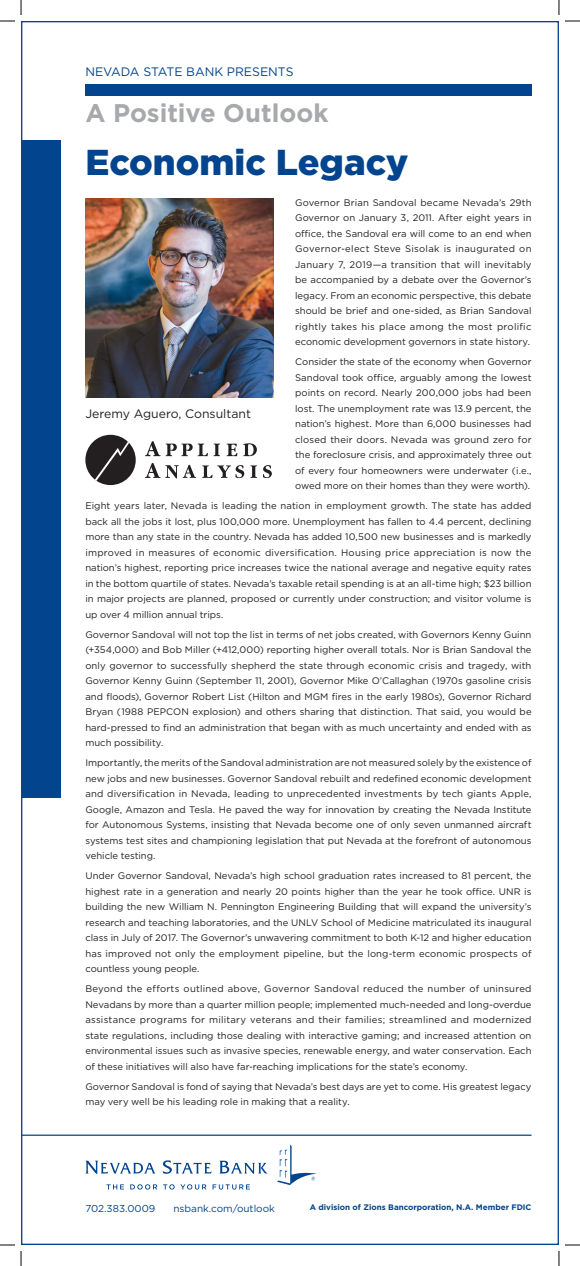
<style>
.page{position:relative;width:580px;height:1266px;background:#fff}
.page>*{position:absolute;margin:0;border:0;box-sizing:border-box;transform-origin:0 0}
.t1{font:900 36px "Gotham";color:#02448d}
.t2{font:700 25.5px "Gotham";color:#a8a9ad}
.t3{font:12.2px "Gotham";color:#02448d}
.t4{font:12.2px "Gotham";color:#231f20}
.t5{font:10px "Gotham";color:#02448d}
.t6{font:9.5px/15.5px "Gotham";color:#231f20;text-align:justify}
.t7{font:700 8px "Gotham";color:#02448d}
</style>
<div class="page">
<div style="left:85px;top:85px;width:446px;height:11px;background:#02448d"></div>
<img style="left:85px;top:198px;width:188px;height:200px">
<svg style="left:145px;top:441px;width:75px;height:15px"></svg>
<svg style="left:226px;top:444px;width:11px;height:12px"></svg>
<svg style="left:243px;top:443px;width:14px;height:13px"></svg>
<svg style="left:202px;top:465px;width:42px;height:13px"></svg>
<svg style="left:250px;top:465px;width:7px;height:13px"></svg>
<svg style="left:263px;top:465px;width:8px;height:13px"></svg>
<svg style="left:145px;top:463px;width:51px;height:15px"></svg>
<div style="left:85px;top:435px;width:51px;height:50px;background:#231f20;border-radius:50%"></div>
<svg style="left:95px;top:442px;width:34px;height:39px"></svg>
<div style="left:21px;top:140px;width:39px;height:658px;background:#02448d"></div>
<hr style="left:21px;top:1135px;width:510px;height:1px;background:#02448d">
<svg style="left:85px;top:1160px;width:182px;height:14px"></svg>
<svg style="left:106px;top:1184px;width:18px;height:5px"></svg>
<svg style="left:130px;top:1184px;width:27px;height:6px"></svg>
<svg style="left:163px;top:1184px;width:11px;height:6px"></svg>
<svg style="left:180px;top:1184px;width:26px;height:6px"></svg>
<svg style="left:212px;top:1184px;width:38px;height:6px"></svg>
<svg style="left:277px;top:1145px;width:39px;height:40px"></svg>
<svg style="left:0;top:0;width:22px;height:22px"></svg>
<svg style="left:0;top:1244px;width:22px;height:22px"></svg>
<svg style="left:557px;top:0;width:22px;height:22px"></svg>
<svg style="left:557px;top:1244px;width:22px;height:22px"></svg>
<p class="t3" style="left:85px;top:64px;width:209px">NEVADA STATE BANK PRESENTS</p>
<h2 class="t2" style="left:85px;top:96px;width:244px">A Positive Outlook</h2>
<h1 class="t1" style="left:85px;top:138px;width:324px">Economic Legacy</h1>
<p class="t6" style="left:295px;top:194px;width:238px">Governor Brian Sandoval became Nevada’s 29th Governor on January 3, 2011. After eight years in office, the Sandoval era will come to an end when Governor-elect Steve Sisolak is inaugurated on January 7, 2019—a transition that will inevitably be accompanied by a debate over the Governor’s legacy. From an economic perspective, this debate should be brief and one-sided, as Brian Sandoval rightly takes his place among the most prolific economic development governors in state history.</p>
<p class="t6" style="left:295px;top:354px;width:238px">Consider the state of the economy when Governor Sandoval took office, arguably among the lowest points on record. Nearly 200,000 jobs had been lost. The unemployment rate was 13.9 percent, the nation’s highest. More than 6,000 businesses had closed their doors. Nevada was ground zero for the foreclosure crisis, and approximately three out of every four homeowners were underwater (i.e., owed more on their homes than they were worth).</p>
<p class="t6" style="left:85px;top:498px;width:447px">Eight years later, Nevada is leading the nation in employment growth. The state has added back all the jobs it lost, plus 100,000 more. Unemployment has fallen to 4.4 percent, declining more than any state in the country. Nevada has added 10,500 new businesses and is markedly improved in measures of economic diversification. Housing price appreciation is now the nation’s highest, reporting price increases twice the national average and negative equity rates in the bottom quartile of states. Nevada’s taxable retail spending is at an all-time high; $23 billion in major projects are planned, proposed or currently under construction; and visitor volume is up over 4 million annual trips.</p>
<p class="t6" style="left:85px;top:626px;width:447px">Governor Sandoval will not top the list in terms of net jobs created, with Governors Kenny Guinn (+354,000) and Bob Miller (+412,000) reporting higher overall totals. Nor is Brian Sandoval the only governor to successfully shepherd the state through economic crisis and tragedy, with Governor Kenny Guinn (September 11, 2001), Governor Mike O’Callaghan (1970s gasoline crisis and floods), Governor Robert List (Hilton and MGM fires in the early 1980s), Governor Richard Bryan (1988 PEPCON explosion) and others sharing that distinction. That said, you would be hard-pressed to find an administration that began with as much uncertainty and ended with as much possibility.</p>
<p class="t6" style="left:85px;top:755px;width:447px">Importantly, the merits of the Sandoval administration are not measured solely by the existence of new jobs and new businesses. Governor Sandoval rebuilt and redefined economic development and diversification in Nevada, leading to unprecedented investments by tech giants Apple, Google, Amazon and Tesla. He paved the way for innovation by creating the Nevada Institute for Autonomous Systems, insisting that Nevada become one of only seven unmanned aircraft systems test sites and championing legislation that put Nevada at the forefront of autonomous vehicle testing.</p>
<p class="t6" style="left:85px;top:868px;width:447px">Under Governor Sandoval, Nevada’s high school graduation rates increased to 81 percent, the highest rate in a generation and nearly 20 points higher than the year he took office. UNR is building the new William N. Pennington Engineering Building that will expand the university’s research and teaching laboratories, and the UNLV School of Medicine matriculated its inaugural class in July of 2017. The Governor’s unwavering commitment to both K-12 and higher education has improved not only the employment pipeline, but the long-term economic prospects of countless young people.</p>
<p class="t6" style="left:85px;top:981px;width:447px">Beyond the efforts outlined above, Governor Sandoval reduced the number of uninsured Nevadans by more than a quarter million people; implemented much-needed and long-overdue assistance programs for military veterans and their families; streamlined and modernized state regulations, including those dealing with interactive gaming; and increased attention on environmental issues such as invasive species, renewable energy, and water conservation. Each of these initiatives will also have far-reaching implications for the state’s economy.</p>
<p class="t6" style="left:85px;top:1079px;width:447px">Governor Sandoval is fond of saying that Nevada’s best days are yet to come. His greatest legacy may very well be his leading role in making that a reality.</p>
<p class="t4" style="left:85px;top:406px;width:167px">Jeremy Aguero, Consultant</p>
<p class="t5" style="left:85px;top:1202px;width:71px">702.383.0009</p>
<p class="t5" style="left:173px;top:1202px;width:103px">nsbank.com/outlook</p>
<p class="t7" style="left:309px;top:1202px;width:223px">A division of Zions Bancorporation, N.A. Member FDIC</p>
</div>
